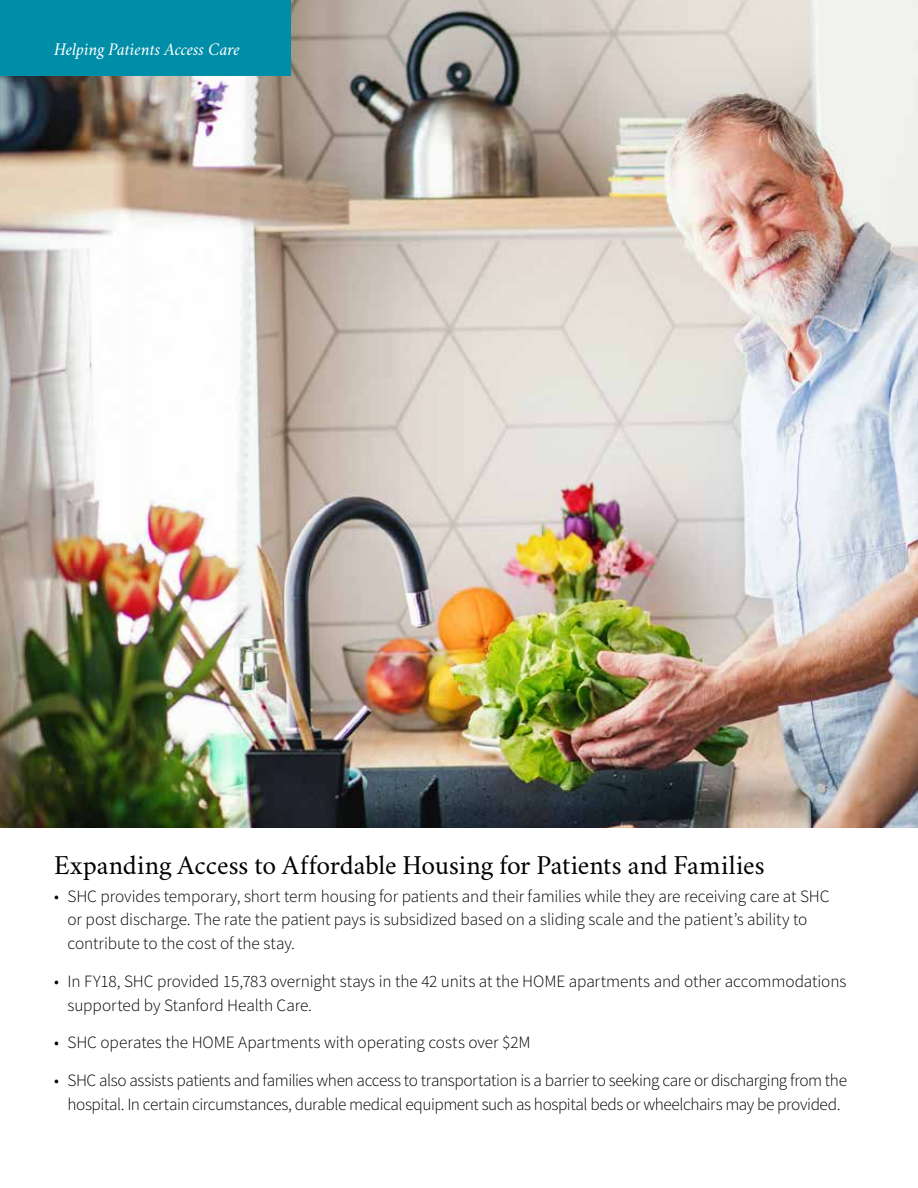
<style>
.page{position:relative;width:918px;height:1188px;background:#fff}
.page>*{position:absolute;margin:0;border:0;box-sizing:border-box;transform-origin:0 0}
.t1{font:27px "Crimson";letter-spacing:-.005em;color:#000}
.t2{font:italic 18px "Crimson";letter-spacing:-.005em;color:#fff}
.t3{font:300 17.25px/24px "Source Sans Pro";letter-spacing:-.01em;color:#000}
</style>
<div class="page">
<img style="left:0;top:0;width:918px;height:827px">
<div style="left:0;top:0;width:290px;height:76px;background:#008da8"></div>
<p class="t2" style="left:54px;top:38px;width:187px">Helping Patients Access Care</p>
<h1 class="t1" style="left:54px;top:847px;width:712px">Expanding Access to Affordable Housing for Patients and Families</h1>
<p class="t3" style="left:68px;top:884px;width:764px;text-indent:-14px">• SHC provides temporary, short term housing for patients and their families while they are receiving care at SHC or post discharge. The rate the patient pays is subsidized based on a sliding scale and the patient’s ability to contribute to the cost of the stay.</p>
<p class="t3" style="left:68px;top:969px;width:781px;text-indent:-14px">• In FY18, SHC provided 15,783 overnight stays in the 42 units at the HOME apartments and other accommodations supported by Stanford Health Care.</p>
<p class="t3" style="left:54px;top:1031px;width:478px">• SHC operates the HOME Apartments with operating costs over $2M</p>
<p class="t3" style="left:54px;top:1068px;width:795px;text-align:center">• SHC also assists patients and families when access to transportation is a barrier to seeking care or discharging from the hospital. In certain circumstances, durable medical equipment such as hospital beds or wheelchairs may be provided.</p>
</div>
